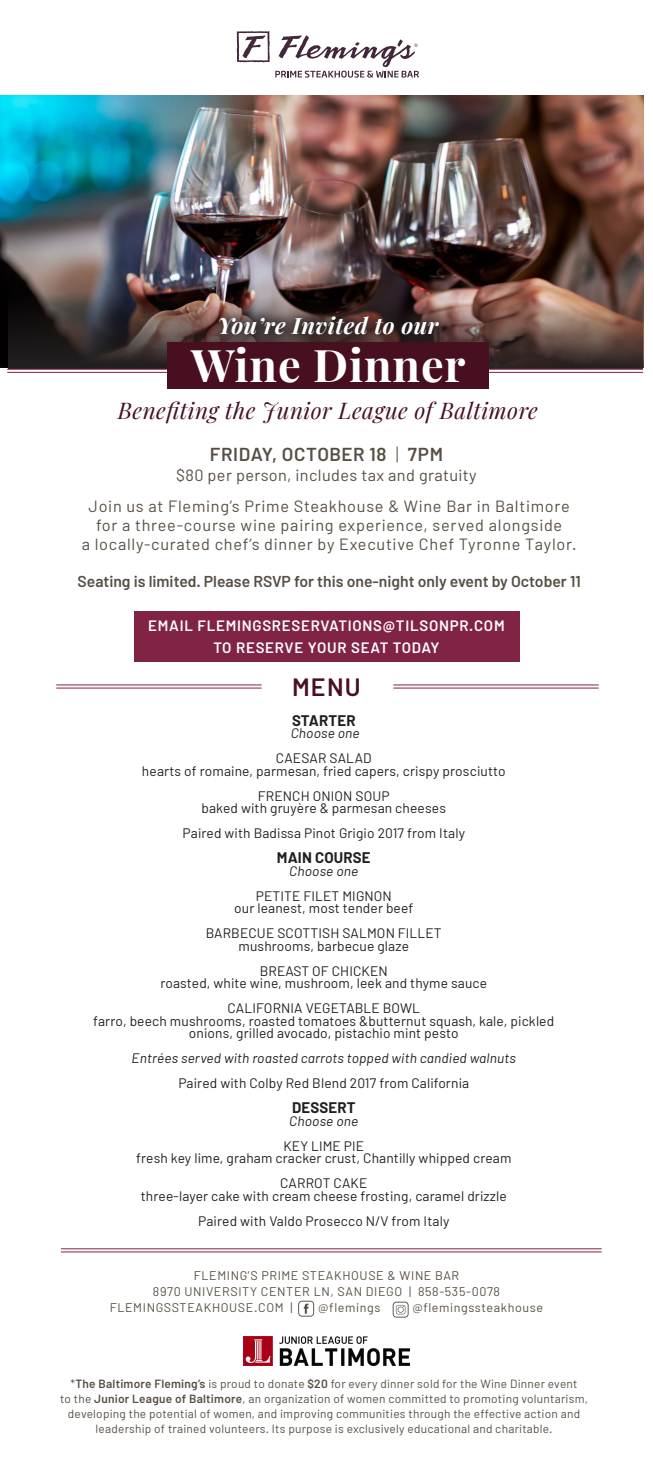
<style>
.page{position:relative;width:653px;height:1463px;background:#fff}
.page>*{position:absolute;margin:0;border:0;box-sizing:border-box;transform-origin:0 0}
.t1{font:700 45px "Playfair Display";letter-spacing:.02em;color:#fff}
.t2{font:600 25px "Barlow";color:#480f20}
.t3{font:italic 22.5px "Playfair Display";letter-spacing:.02em;color:#480f20}
.t4{font:italic 700 22.5px "Playfair Display";letter-spacing:.02em;color:#fff}
.t5{font:600 18.75px "Barlow";letter-spacing:.025em;color:#574f45}
.t6{font:16.25px "Barlow";letter-spacing:.045em;color:#574f45}
.t7{font:16.25px "Barlow";letter-spacing:.025em;color:#574f45}
.t8{font:600 15.75px "Barlow";color:#574f45}
.t9{font:600 15px "Barlow";letter-spacing:.05em;color:#fff}
.t10{font:700 15px "Barlow";letter-spacing:.01em;color:#231f20}
.t11{font:13.75px/12.5px "Barlow";letter-spacing:.01em;color:#231f20;text-align:center}
.t12{font:italic 13.75px "Barlow";letter-spacing:.01em;color:#231f20}
.t13{font:12.5px "Barlow";letter-spacing:.05em;color:#574f45}
.t14{font:11.88px/15px "Barlow";letter-spacing:.02em;color:#574f45;text-align:center}
.s1{font-weight:300}
.s2{font-weight:600}
</style>
<div class="page">
<img style="left:0;top:96px;width:643px;height:271px">
<img style="left:8px;top:282px;width:635px;height:87px">
<div style="left:134px;top:611px;width:385px;height:51px;background:#812345"></div>
<svg style="left:236px;top:31px;width:183px;height:47px"></svg>
<img style="left:243px;top:1336px;width:166px;height:29px">
<hr style="left:7px;top:369px;width:636px;height:1px;background:#812345">
<hr style="left:7px;top:372px;width:636px;height:1px;background:#812345">
<div style="left:167px;top:342px;width:321px;height:47px;background:#480f20"></div>
<hr style="left:61px;top:1248px;width:540px;height:1px;background:#812345">
<hr style="left:61px;top:1251px;width:540px;height:1px;background:#812345">
<hr style="left:56px;top:684px;width:205px;height:1px;background:#812345">
<hr style="left:56px;top:688px;width:205px;height:1px;background:#812345">
<hr style="left:393px;top:684px;width:205px;height:1px;background:#812345">
<hr style="left:393px;top:688px;width:205px;height:1px;background:#812345">
<div style="left:208px;top:304px;width:242px;height:42px;background:#231f20;opacity:.75"></div>
<svg style="left:298px;top:1300px;width:16px;height:16px"></svg>
<svg style="left:392px;top:1301px;width:16px;height:16px"></svg>
<p class="t4" style="left:217px;top:308px;width:222px">You’re Invited to our</p>
<p class="t1" style="left:191px;top:330px;width:276px">Wine Dinner</p>
<p class="t3" style="left:118px;top:393px;width:421px">Benefiting the Junior League of Baltimore</p>
<p class="t5" style="left:210px;top:442px;width:234px">FRIDAY, OCTOBER 18 <span class="s1">|</span> 7PM</p>
<p class="t7" style="left:176px;top:465px;width:302px">$80 per person, includes tax and gratuity</p>
<p class="t6" style="left:88px;top:496px;width:482px">Join us at Fleming’s Prime Steakhouse &amp; Wine Bar in Baltimore</p>
<p class="t6" style="left:96px;top:515px;width:467px">for a three-course wine pairing experience, served alongside</p>
<p class="t6" style="left:82px;top:533px;width:496px">a locally-curated chef’s dinner by Executive Chef Tyronne Taylor.</p>
<p class="t8" style="left:77px;top:571px;width:504px">Seating is limited. Please RSVP for this one-night only event by October 11</p>
<p class="t9" style="left:148px;top:616px;width:358px">EMAIL FLEMINGSRESERVATIONS@TILSONPR.COM</p>
<p class="t9" style="left:213px;top:638px;width:228px">TO RESERVE YOUR SEAT TODAY</p>
<p class="t2" style="left:292px;top:671px;width:70px">MENU</p>
<p class="t10" style="left:292px;top:711px;width:65px">STARTER</p>
<p class="t12" style="left:290px;top:724px;width:70px">Choose one</p>
<p class="t11" style="left:276px;top:751px;width:97px">CAESAR SALAD</p>
<p class="t11" style="left:142px;top:764px;width:365px">hearts of romaine, parmesan, fried capers, crispy prosciutto</p>
<p class="t11" style="left:258px;top:789px;width:133px">FRENCH ONION SOUP</p>
<p class="t11" style="left:201px;top:801px;width:246px">baked with gruyère &amp; parmesan cheeses</p>
<p class="t11" style="left:182px;top:826px;width:284px">Paired with Badissa Pinot Grigio 2017 from Italy</p>
<p class="t10" style="left:277px;top:848px;width:95px">MAIN COURSE</p>
<p class="t12" style="left:289px;top:862px;width:70px">Choose one</p>
<p class="t11" style="left:256px;top:889px;width:138px">PETITE FILET MIGNON</p>
<p class="t11" style="left:234px;top:901px;width:181px">our leanest, most tender beef</p>
<p class="t11" style="left:206px;top:926px;width:237px">BARBECUE SCOTTISH SALMON FILLET</p>
<p class="t11" style="left:238px;top:939px;width:172px">mushrooms, barbecue glaze</p>
<p class="t11" style="left:260px;top:964px;width:130px">BREAST OF CHICKEN</p>
<p class="t11" style="left:160px;top:976px;width:328px">roasted, white wine, mushroom, leek and thyme sauce</p>
<p class="t11" style="left:227px;top:1001px;width:194px">CALIFORNIA VEGETABLE BOWL</p>
<p class="t11" style="left:93px;top:1014px;width:462px">farro, beech mushrooms, roasted tomatoes &amp;butternut squash, kale, pickled onions, grilled avocado, pistachio mint pesto</p>
<p class="t12" style="left:132px;top:1049px;width:385px">Entrées served with roasted carrots topped with candied walnuts</p>
<p class="t11" style="left:178px;top:1076px;width:292px">Paired with Colby Red Blend 2017 from California</p>
<p class="t10" style="left:292px;top:1098px;width:65px">DESSERT</p>
<p class="t12" style="left:289px;top:1112px;width:70px">Choose one</p>
<p class="t11" style="left:283px;top:1139px;width:82px">KEY LIME PIE</p>
<p class="t11" style="left:136px;top:1151px;width:377px">fresh key lime, graham cracker crust, Chantilly whipped cream</p>
<p class="t11" style="left:280px;top:1176px;width:89px">CARROT CAKE</p>
<p class="t11" style="left:141px;top:1189px;width:367px">three-layer cake with cream cheese frosting, caramel drizzle</p>
<p class="t11" style="left:198px;top:1214px;width:252px">Paired with Valdo Prosecco N/V from Italy</p>
<p class="t13" style="left:194px;top:1267px;width:267px">FLEMING’S PRIME STEAKHOUSE &amp; WINE BAR</p>
<p class="t13" style="left:153px;top:1283px;width:348px">8970 UNIVERSITY CENTER LN, SAN DIEGO | 858-535-0078</p>
<p class="t13" style="left:110px;top:1300px;width:184px">FLEMINGSSTEAKHOUSE.COM |</p>
<p class="t13" style="left:318px;top:1300px;width:64px">@flemings</p>
<p class="t13" style="left:412px;top:1300px;width:132px">@flemingssteakhouse</p>
<p class="t14" style="left:70px;top:1376px;width:508px">*<span class="s2">The Baltimore Fleming’s</span> is proud to donate <span class="s2">$20</span> for every dinner sold for the Wine Dinner event</p>
<p class="t14" style="left:60px;top:1391px;width:529px">to the <span class="s2">Junior League of Baltimore</span>, an organization of women committed to promoting voluntarism, developing the potential of women, and improving communities through the effective action and</p>
<p class="t14" style="left:95px;top:1421px;width:458px">leadership of trained volunteers. Its purpose is exclusively educational and charitable.</p>
</div>
